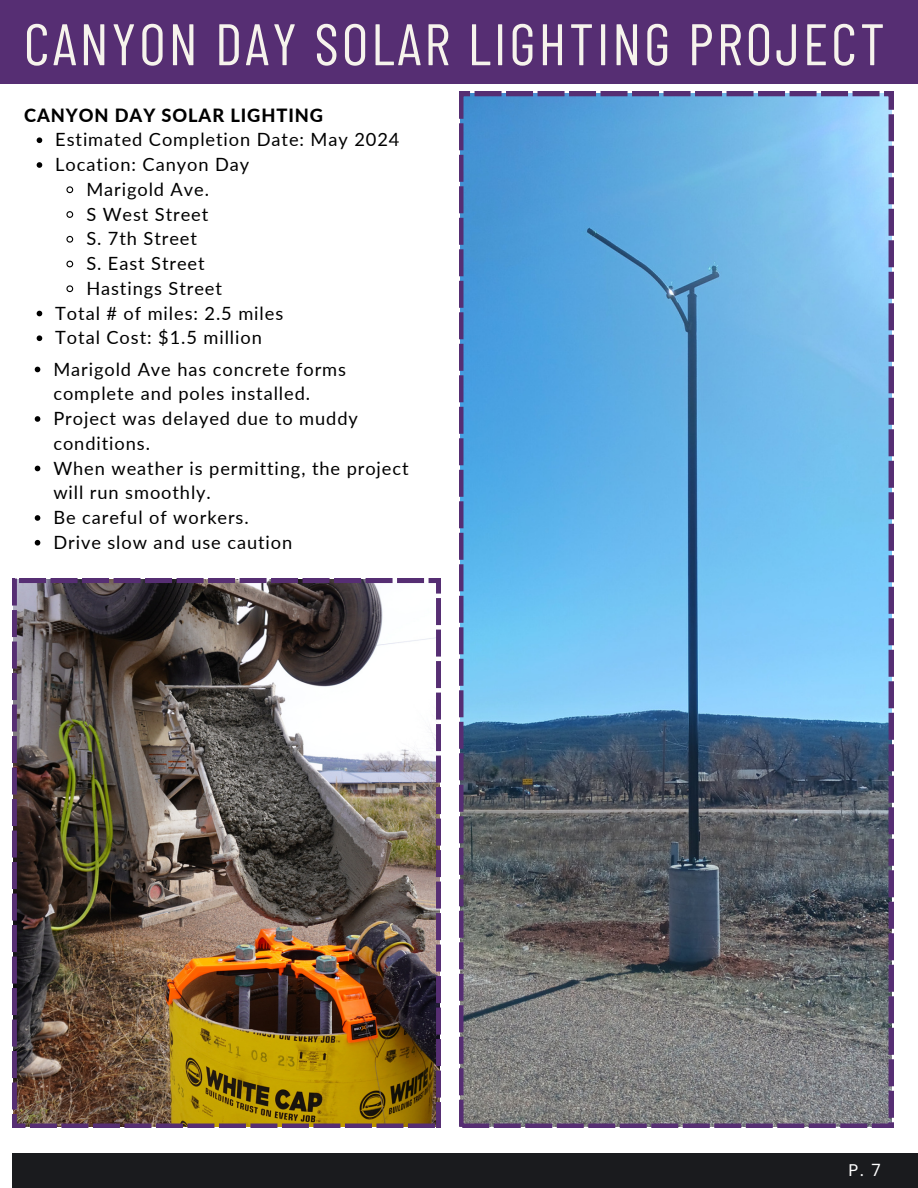
<style>
.page{position:relative;width:918px;height:1188px;background:#fff}
.page>*{position:absolute;margin:0;border:0;box-sizing:border-box;transform-origin:0 0}
.t1{font:58.5px "Barlow Condensed";letter-spacing:.05em;color:#f6f3ec}
.t2{font:18.3px/24.8px "Lato";letter-spacing:.05em;color:#000}
.t3{font:800 18.3px "Lato";letter-spacing:.05em;color:#000}
.t4{font:16.95px "Poppins";color:#fff}
</style>
<div class="page">
<div style="left:0;top:0;width:918px;height:84px;background:#562e73"></div>
<svg style="left:459px;top:92px;width:434px;height:1036px;background:#6794b7"></svg>
<img style="left:12px;top:579px;width:429px;height:549px">
<div style="left:12px;top:1153px;width:906px;height:35px;background:#1a1b1e"></div>
<svg style="left:37px;top:137px;width:5px;height:6px"></svg>
<svg style="left:37px;top:162px;width:5px;height:6px"></svg>
<svg style="left:66px;top:186px;width:8px;height:8px"></svg>
<svg style="left:66px;top:211px;width:8px;height:7px"></svg>
<svg style="left:66px;top:235px;width:8px;height:8px"></svg>
<svg style="left:66px;top:260px;width:8px;height:8px"></svg>
<svg style="left:66px;top:285px;width:8px;height:8px"></svg>
<svg style="left:37px;top:311px;width:5px;height:5px"></svg>
<svg style="left:37px;top:335px;width:5px;height:6px"></svg>
<svg style="left:35px;top:367px;width:5px;height:5px"></svg>
<svg style="left:35px;top:416px;width:5px;height:6px"></svg>
<svg style="left:35px;top:466px;width:5px;height:5px"></svg>
<svg style="left:35px;top:515px;width:5px;height:6px"></svg>
<svg style="left:35px;top:540px;width:5px;height:6px"></svg>
<h1 class="t1" style="left:24px;top:7px;width:863px">CANYON DAY SOLAR LIGHTING PROJECT</h1>
<p class="t3" style="left:24px;top:104px;width:300px">CANYON DAY SOLAR LIGHTING</p>
<p class="t2" style="left:55px;top:127px;width:346px">Estimated Completion Date: May 2024</p>
<p class="t2" style="left:55px;top:152px;width:195px">Location: Canyon Day</p>
<p class="t2" style="left:86px;top:176px;width:124px">Marigold Ave.</p>
<p class="t2" style="left:86px;top:201px;width:124px">S West Street</p>
<p class="t2" style="left:86px;top:226px;width:112px">S. 7th Street</p>
<p class="t2" style="left:86px;top:251px;width:120px">S. East Street</p>
<p class="t2" style="left:86px;top:275px;width:137px">Hastings Street</p>
<p class="t2" style="left:55px;top:300px;width:229px">Total # of miles: 2.5 miles</p>
<p class="t2" style="left:55px;top:325px;width:208px">Total Cost: $1.5 million</p>
<p class="t2" style="left:53px;top:356px;width:357px">Marigold Ave has concrete forms complete and poles installed.<br>Project was delayed due to muddy conditions.<br>When weather is permitting, the project will run smoothly.<br>Be careful of workers.<br>Drive slow and use caution</p>
<p class="t4" style="left:849px;top:1158px;width:34px">P. 7</p>
</div>
